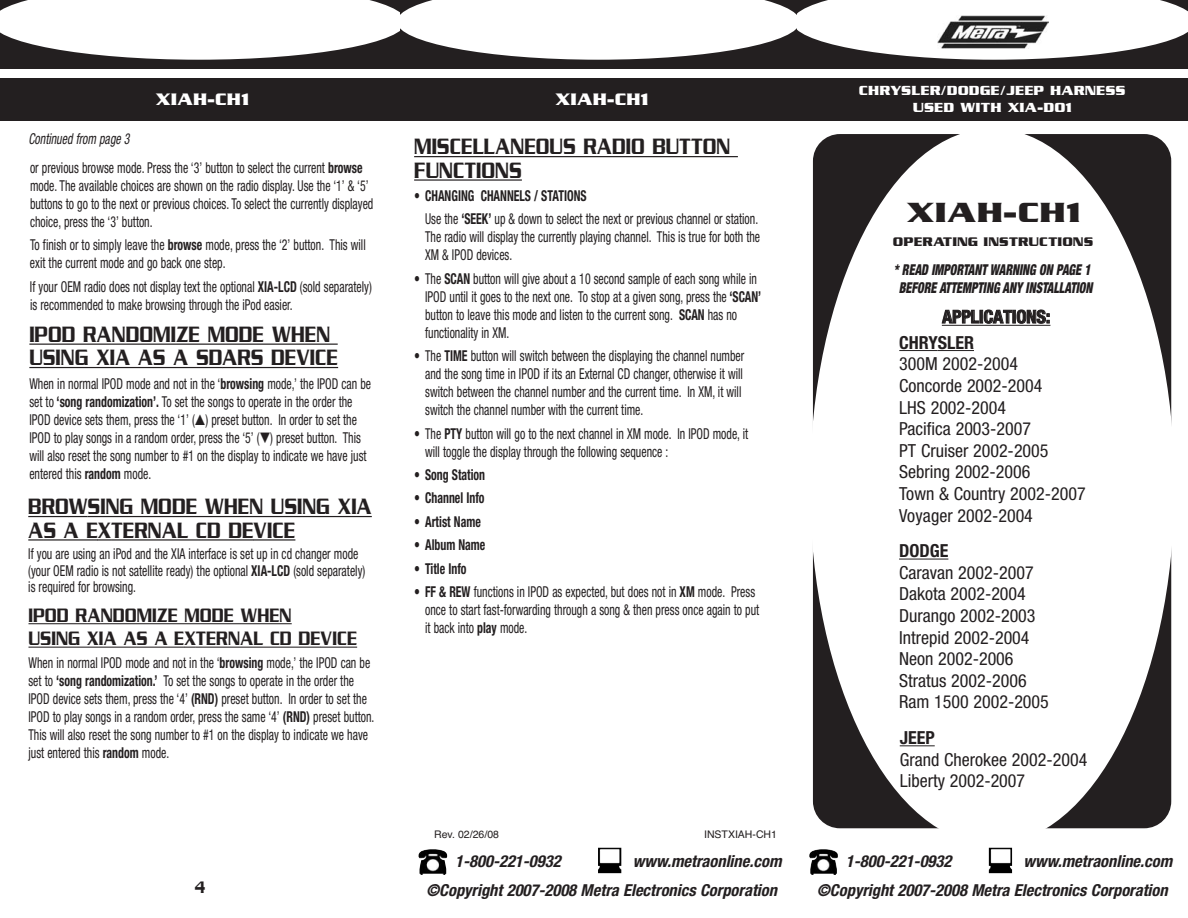
<style>
.page{position:relative;width:1188px;height:918px;background:#fff}
.page>*{position:absolute;margin:0;border:0;box-sizing:border-box;transform-origin:0 0}
.t1{font:700 30px "Serpentine ICG";color:#231f20;scale:1.12 1}
.t2{font:24px/23.4px "Serpentine ICG";color:#231f20;scale:.79 1}
.t3{font:21px/23.4px "Serpentine ICG";color:#231f20;scale:.79 1}
.t4{font:condensed 18px/21.6px "Helvetica Neue";color:#231f20}
.t5{font:700 condensed 18px "Helvetica Neue";color:#231f20}
.t6{font:700 18px "Serpentine ICG";color:#fff}
.t7{font:18px "Serpentine ICG";color:#231f20;scale:.79 1}
.t8{font:italic 700 condensed 16.5px "Helvetica Neue";color:#231f20}
.t9{font:condensed 15px/18px "Helvetica Neue";color:#231f20;scale:.79 1}
.t10{font:italic 900 condensed 15px/18px "Helvetica Neue";color:#231f20;text-align:center;scale:.79 1}
.t11{font:700 condensed 15px "Helvetica Neue";color:#231f20;scale:.79 1}
.t12{font:italic condensed 15px "Helvetica Neue";color:#231f20;scale:.79 1}
.t13{font:700 14.25px/17.1px "Serpentine ICG";color:#fff;text-align:center}
.t14{font:700 13.5px "Serpentine ICG";color:#231f20}
.t15{font:10.5px "Helvetica";color:#231f20}
.s1{font-weight:700}
</style>
<div class="page">
<div style="left:796px;top:0;width:392px;height:69px;background:#231f20"></div>
<div style="left:796px;top:78px;width:392px;height:42px;background:#231f20"></div>
<div style="left:813px;top:134px;width:358px;height:694px;background:#231f20;border-radius:27px"></div>
<div style="left:810px;top:128px;width:364px;height:716px;background:#fff;border-radius:50%"></div>
<img style="left:809px;top:849px;width:29px;height:26px">
<img style="left:989px;top:847px;width:23px;height:26px">
<img style="left:419px;top:849px;width:28px;height:26px">
<img style="left:598px;top:847px;width:23px;height:26px">
<div style="left:0;top:0;width:403px;height:69px;background:#231f20"></div>
<div style="left:0;top:78px;width:403px;height:42px;background:#231f20"></div>
<div style="left:401px;top:0;width:396px;height:69px;background:#231f20"></div>
<svg style="left:0;top:0;width:1188px;height:60px"></svg>
<div style="left:401px;top:78px;width:396px;height:42px;background:#231f20"></div>
<hr style="left:942px;top:325px;width:108px;height:1px;background:#231f20">
<hr style="left:899px;top:350px;width:30px;height:1px;background:#231f20">
<hr style="left:938px;top:350px;width:36px;height:1px;background:#231f20">
<hr style="left:899px;top:559px;width:49px;height:1px;background:#231f20">
<hr style="left:900px;top:745px;width:35px;height:1px;background:#231f20">
<hr style="left:29px;top:344px;width:309px;height:1px;background:#231f20">
<hr style="left:29px;top:367px;width:124px;height:1px;background:#231f20">
<hr style="left:153px;top:367px;width:69px;height:1px;background:#231f20">
<hr style="left:222px;top:367px;width:74px;height:1px;background:#231f20">
<hr style="left:296px;top:367px;width:42px;height:1px;background:#231f20">
<hr style="left:414px;top:156px;width:324px;height:1px;background:#231f20">
<hr style="left:414px;top:179px;width:108px;height:2px;background:#231f20">
<hr style="left:28px;top:516px;width:41px;height:1px;background:#231f20">
<svg style="left:69px;top:516px;width:19px;height:1px"></svg>
<hr style="left:88px;top:516px;width:284px;height:1px;background:#231f20">
<svg style="left:28px;top:539px;width:15px;height:2px"></svg>
<hr style="left:43px;top:539px;width:55px;height:2px;background:#231f20">
<svg style="left:98px;top:539px;width:13px;height:2px"></svg>
<hr style="left:111px;top:539px;width:143px;height:2px;background:#231f20">
<hr style="left:253px;top:539px;width:42px;height:2px;background:#231f20">
<hr style="left:28px;top:623px;width:264px;height:1px;background:#231f20">
<hr style="left:28px;top:647px;width:109px;height:1px;background:#231f20">
<hr style="left:137px;top:647px;width:47px;height:1px;background:#231f20">
<svg style="left:184px;top:647px;width:12px;height:1px"></svg>
<hr style="left:196px;top:647px;width:125px;height:1px;background:#231f20">
<hr style="left:320px;top:647px;width:37px;height:1px;background:#231f20">
<p class="t6" style="left:155px;top:88px;width:95px">XIAH-CH1</p>
<p class="t6" style="left:555px;top:88px;width:95px">XIAH-CH1</p>
<p class="t12" style="left:28px;top:134px;width:129px">Continued from page 3</p>
<p class="t9" style="left:30px;top:160px;width:436px">or previous browse mode. Press the ‘3’ button to select the current <span class="s1">browse </span>mode. The available choices are shown on the radio display. Use the ‘1’ &amp; ‘5’ buttons to go to the next or previous choices. To select the currently displayed choice, press the ‘3’ button.</p>
<p class="t9" style="left:30px;top:237px;width:427px">To finish or to simply leave the <span class="s1">browse</span> mode, press the ‘2’ button. This will exit the current mode and go back one step.</p>
<p class="t9" style="left:30px;top:279px;width:434px">If your OEM radio does not display text the optional <span class="s1">XIA-LCD</span> (sold separately) is recommended to make browsing through the iPod easier.</p>
<h2 class="t2" style="left:29px;top:322px;width:392px">IPOD RANDOMIZE MODE WHEN<br>USING XIA AS A SDARS DEVICE</h2>
<p class="t9" style="left:29px;top:376px;width:434px">When in normal IPOD mode and not in the ‘<span class="s1">browsing</span> mode,’ the IPOD can be set to <span class="s1">‘song randomization’.</span> To set the songs to operate in the order the IPOD device sets them, press the ‘1’ (▲) preset button. In order to set the IPOD to play songs in a random order, press the ‘5’ (▼) preset button. This will also reset the song number to #1 on the display to indicate we have just entered this <span class="s1">random</span> mode.</p>
<h2 class="t2" style="left:28px;top:494px;width:436px">BROWSING MODE WHEN USING XIA<br>AS A EXTERNAL CD DEVICE</h2>
<p class="t9" style="left:28px;top:547px;width:428px;line-height:16.5px">If you are using an iPod and the XIA interface is set up in cd changer mode (your OEM radio is not satellite ready) the optional <span class="s1">XIA-LCD</span> (sold separately) is required for browsing.</p>
<h3 class="t3" style="left:28px;top:603px;width:418px">IPOD RANDOMIZE MODE WHEN<br>USING XIA AS A EXTERNAL CD DEVICE</h3>
<p class="t9" style="left:28px;top:655px;width:439px">When in normal IPOD mode and not in the ‘<span class="s1">browsing</span> mode,’ the IPOD can be set to <span class="s1">‘song randomization.’</span> To set the songs to operate in the order the IPOD device sets them, press the ‘4’ <span class="s1">(RND)</span> preset button. In order to set the IPOD to play songs in a random order, press the same ‘4’ <span class="s1">(RND)</span> preset button.<br>This will also reset the song number to #1 on the display to indicate we have just entered this <span class="s1">random</span> mode.</p>
<p class="t7" style="left:194px;top:876px;width:15px">4</p>
<h2 class="t2" style="left:414px;top:134px;width:402px">MISCELLANEOUS RADIO BUTTON<br>FUNCTIONS</h2>
<p class="t9" style="left:425px;top:185px;width:423px;line-height:23.4px;text-indent:-11px"><span class="s1">• CHANGING CHANNELS / STATIONS<br></span>Use the <span class="s1">‘SEEK’</span> up &amp; down to select the next or previous channel or station.</p>
<p class="t9" style="left:425px;top:229px;width:426px">The radio will display the currently playing channel. This is true for both the<br>XM &amp; IPOD devices.</p>
<p class="t9" style="left:425px;top:271px;width:427px;text-indent:-11px">• The <span class="s1">SCAN</span> button will give about a 10 second sample of each song while in IPOD until it goes to the next one. To stop at a given song, press the <span class="s1">‘SCAN’ </span>button to leave this mode and listen to the current song. <span class="s1">SCAN</span> has no functionality in XM.</p>
<p class="t9" style="left:425px;top:348px;width:406px;text-indent:-11px">• The <span class="s1">TIME</span> button will switch between the displaying the channel number and the song time in IPOD if its an External CD changer, otherwise it will switch between the channel number and the current time. In XM, it will switch the channel number with the current time.</p>
<p class="t9" style="left:425px;top:426px;width:411px;text-indent:-11px">• The <span class="s1">PTY</span> button will go to the next channel in XM mode. In IPOD mode, it will toggle the display through the following sequence :</p>
<p class="t11" style="left:414px;top:469px;width:91px">• Song Station</p>
<p class="t11" style="left:414px;top:493px;width:91px">• Channel Info</p>
<p class="t11" style="left:414px;top:516px;width:86px">• Artist Name</p>
<p class="t11" style="left:414px;top:540px;width:92px">• Album Name</p>
<p class="t11" style="left:414px;top:563px;width:68px">• Title Info</p>
<p class="t9" style="left:425px;top:584px;width:424px;text-indent:-11px"><span class="s1">• FF &amp; REW</span> functions in IPOD as expected, but does not in <span class="s1">XM</span> mode. Press once to start fast-forwarding through a song &amp; then press once again to put it back into <span class="s1">play</span> mode.</p>
<p class="t15" style="left:434px;top:829px;width:66px">Rev. 02/26/08</p>
<p class="t15" style="left:704px;top:829px;width:74px">INSTXIAH-CH1</p>
<p class="t8" style="left:455px;top:855px;width:107px">1-800-221-0932</p>
<p class="t8" style="left:633px;top:855px;width:150px">www.metraonline.com</p>
<p class="t8" style="left:426px;top:884px;width:352px">©Copyright 2007-2008 Metra Electronics Corporation</p>
<p class="t13" style="left:859px;top:82px;width:268px">CHRYSLER/DODGE/JEEP HARNESS<br>USED WITH XIA-D01</p>
<h1 class="t1" style="left:906px;top:194px;width:157px">XIAH-CH1</h1>
<p class="t14" style="left:893px;top:233px;width:202px">OPERATING INSTRUCTIONS</p>
<p class="t10" style="left:894px;top:262px;width:253px">* READ IMPORTANT WARNING ON PAGE 1<br>BEFORE ATTEMPTING ANY INSTALLATION</p>
<p class="t5" style="left:942px;top:310px;width:109px">APPLICATIONS:</p>
<p class="t5" style="left:899px;top:336px;width:76px">CHRYSLER</p>
<p class="t4" style="left:899px;top:355px;width:188px">300M 2002-2004<br>Concorde 2002-2004<br>LHS 2002-2004<br>Pacifica 2003-2007<br>PT Cruiser 2002-2005<br>Sebring 2002-2006<br>Town &amp; Country 2002-2007<br>Voyager 2002-2004</p>
<p class="t5" style="left:899px;top:544px;width:51px">DODGE</p>
<p class="t4" style="left:899px;top:563px;width:151px">Caravan 2002-2007<br>Dakota 2002-2004<br>Durango 2002-2003<br>Intrepid 2002-2004<br>Neon 2002-2006<br>Stratus 2002-2006<br>Ram 1500 2002-2005</p>
<p class="t5" style="left:900px;top:731px;width:36px">JEEP</p>
<p class="t4" style="left:900px;top:750px;width:189px">Grand Cherokee 2002-2004<br>Liberty 2002-2007</p>
<p class="t8" style="left:846px;top:855px;width:107px">1-800-221-0932</p>
<p class="t8" style="left:1024px;top:855px;width:150px">www.metraonline.com</p>
<p class="t8" style="left:817px;top:884px;width:352px">©Copyright 2007-2008 Metra Electronics Corporation</p>
</div>
